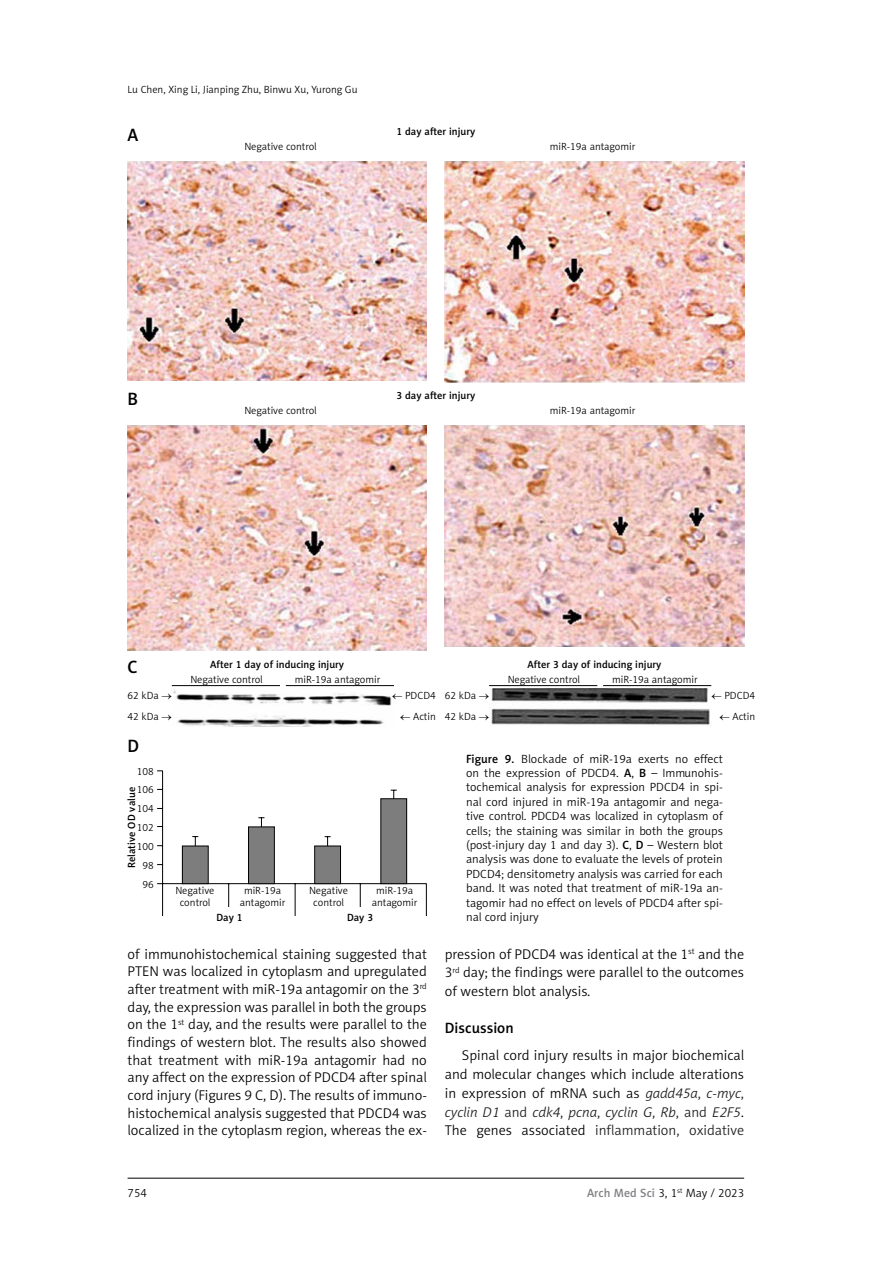
<style>
.page{position:relative;width:893px;height:1263px;background:#fff}
.page>*{position:absolute;margin:0;border:0;box-sizing:border-box;transform-origin:0 0}
.t1{font:18px "Naomi Sans EFN Medium";color:#000}
.t2{font:15px "Naomi Sans EFN Medium";color:#000}
.t3{font:14.25px/17.7px "Naomi Sans EFN Light";color:#000;text-align:justify}
.t4{font:12px/14.4px "Naomi Sans EFN Light";color:#000;text-align:justify}
.t5{font:10.5px/18.9px "Naomi Sans EFN Light";color:#000;text-align:center}
.t6{font:10.5px "Naomi Sans EFN Medium";color:#000}
.s1{font-family:"Naomi Sans EFN Medium"}
.s2{font-style:italic;color:#1c1d1e}
.s3{color:#1c1d1e}
.s4{font-family:"Naomi Sans EFN Medium";color:#808285}
</style>
<div class="page">
<hr style="left:128px;top:1178px;width:616px;height:1px;background:#000">
<img style="left:128px;top:162px;width:299px;height:219px">
<img style="left:128px;top:425px;width:299px;height:225px">
<img style="left:445px;top:162px;width:299px;height:221px">
<img style="left:445px;top:425px;width:299px;height:221px">
<hr style="left:162px;top:771px;width:1px;height:145px;background:#000">
<hr style="left:228px;top:884px;width:1px;height:32px;background:#000">
<hr style="left:295px;top:884px;width:1px;height:32px;background:#000">
<hr style="left:426px;top:884px;width:1px;height:32px;background:#000">
<hr style="left:360px;top:884px;width:1px;height:32px;background:#000">
<hr style="left:163px;top:883px;width:263px;height:1px;background:#000">
<svg style="left:192px;top:836px;width:6px;height:10px"></svg>
<svg style="left:258px;top:817px;width:6px;height:9px"></svg>
<svg style="left:325px;top:836px;width:6px;height:10px"></svg>
<svg style="left:391px;top:790px;width:6px;height:8px"></svg>
<div style="left:182px;top:846px;width:26px;height:38px;background:#7d7d7d"></div>
<div style="left:182px;top:846px;width:27px;height:38px;border:1px solid #000"></div>
<div style="left:249px;top:827px;width:25px;height:57px;background:#7d7d7d"></div>
<div style="left:248px;top:826px;width:27px;height:58px;border:1px solid #000"></div>
<div style="left:315px;top:846px;width:25px;height:38px;background:#7d7d7d"></div>
<div style="left:314px;top:846px;width:27px;height:38px;border:1px solid #000"></div>
<div style="left:381px;top:799px;width:26px;height:85px;background:#7d7d7d"></div>
<div style="left:380px;top:798px;width:27px;height:86px;border:1px solid #000"></div>
<div style="left:351px;top:907px;width:19px;height:9px;background:#fff"></div>
<div style="left:219px;top:907px;width:19px;height:9px;background:#fff"></div>
<img style="left:173px;top:689px;width:219px;height:37px">
<img style="left:491px;top:688px;width:219px;height:37px">
<hr style="left:172px;top:685px;width:108px;height:1px;background:#000">
<hr style="left:489px;top:685px;width:108px;height:1px;background:#000">
<hr style="left:286px;top:685px;width:108px;height:1px;background:#000">
<hr style="left:603px;top:685px;width:108px;height:1px;background:#000">
<p class="t5" style="left:128px;top:80px;width:231px">Lu Chen, Xing Li, Jianping Zhu, Binwu Xu, Yurong Gu</p>
<p class="t1" style="left:128px;top:124px;width:12px">A</p>
<p class="t1" style="left:128px;top:388px;width:12px">B</p>
<p class="t6" style="left:396px;top:125px;width:81px">1 day after injury</p>
<p class="t5" style="left:244px;top:137px;width:74px">Negative control</p>
<p class="t5" style="left:550px;top:137px;width:87px">miR-19a antagomir</p>
<p class="t6" style="left:396px;top:389px;width:81px">3 day after injury</p>
<p class="t5" style="left:244px;top:401px;width:74px">Negative control</p>
<p class="t5" style="left:550px;top:401px;width:87px">miR-19a antagomir</p>
<p class="t1" style="left:128px;top:656px;width:12px">C</p>
<p class="t6" style="left:210px;top:658px;width:135px">After 1 day of inducing injury</p>
<p class="t5" style="left:190px;top:670px;width:74px">Negative control</p>
<p class="t5" style="left:295px;top:670px;width:87px">miR-19a antagomir</p>
<p class="t6" style="left:527px;top:658px;width:135px">After 3 day of inducing injury</p>
<p class="t5" style="left:508px;top:670px;width:74px">Negative control</p>
<p class="t5" style="left:612px;top:670px;width:87px">miR-19a antagomir</p>
<p class="t5" style="left:128px;top:686px;width:46px">62 kDa →</p>
<p class="t5" style="left:392px;top:686px;width:45px">← PDCD4</p>
<p class="t5" style="left:128px;top:706px;width:46px">42 kDa →</p>
<p class="t5" style="left:400px;top:706px;width:37px">← Actin</p>
<p class="t1" style="left:128px;top:736px;width:13px">D</p>
<p class="t6" style="left:125px;top:868px;width:82px;rotate:-90deg">Relative OD value</p>
<p class="t5" style="left:137px;top:761px;width:19px">108<br>106<br>104<br>102<br>100<br>98<br>96</p>
<p class="t5" style="left:176px;top:881px;width:40px">Negative</p>
<p class="t5" style="left:244px;top:881px;width:39px">miR-19a</p>
<p class="t5" style="left:309px;top:881px;width:40px">Negative</p>
<p class="t5" style="left:376px;top:881px;width:39px">miR-19a</p>
<p class="t5" style="left:180px;top:893px;width:32px">control</p>
<p class="t5" style="left:240px;top:893px;width:47px">antagomir</p>
<p class="t5" style="left:313px;top:893px;width:32px">control</p>
<p class="t5" style="left:372px;top:893px;width:47px">antagomir</p>
<p class="t6" style="left:216px;top:911px;width:28px">Day 1</p>
<p class="t6" style="left:347px;top:911px;width:28px">Day 3</p>
<p class="t5" style="left:445px;top:686px;width:46px">62 kDa →</p>
<p class="t5" style="left:711px;top:686px;width:45px">← PDCD4</p>
<p class="t5" style="left:445px;top:706px;width:46px">42 kDa →</p>
<p class="t5" style="left:720px;top:706px;width:37px">← Actin</p>
<p class="t4" style="left:466px;top:751px;width:258px"><span class="s1">Figure 9.</span> Blockade of miR-19a exerts no effect on the expression of PDCD4. <span class="s1">A</span>, <span class="s1">B</span> – Immunohis&shy;tochemical analysis for expression PDCD4 in spi&shy;nal cord injured in miR-19a antagomir and nega&shy;tive control. PDCD4 was localized in cytoplasm of cells; the staining was similar in both the groups (post-injury day 1 and day 3). <span class="s1">C</span>, <span class="s1">D</span> – Western blot analysis was done to evaluate the levels of protein PDCD4; densitometry analysis was carried for each band. It was noted that treatment of miR-19a an&shy;tagomir had no effect on levels of PDCD4 after spi&shy;nal cord injury</p>
<p class="t3" style="left:128px;top:945px;width:301px">of immunohistochemical staining suggested that PTEN was localized in cytoplasm and upregulated after treatment with miR-19a antagomir on the 3<sup>rd </sup>day, the expression was parallel in both the groups on the 1<sup>st</sup> day, and the results were parallel to the findings of western blot. The results also showed that treatment with miR-19a antagomir had no any affect on the expression of PDCD4 after spinal cord injury (Figures 9 C, D). The results of immuno&shy;histochemical analysis suggested that PDCD4 was localized in the cytoplasm region, whereas the ex-</p>
<p class="t3" style="left:445px;top:944px;width:301px;line-height:18.8px">pression of PDCD4 was identical at the 1<sup>st</sup> and the 3<sup>rd</sup> day; the findings were parallel to the outcomes of western blot analysis.</p>
<p class="t2" style="left:445px;top:1019px;width:70px">Discussion</p>
<p class="t3" style="left:445px;top:1046px;width:301px;line-height:18.8px;text-indent:17px">Spinal cord injury results in major biochemical and molecular changes which include alterations in expression of mRNA such as <span class="s2">gadd45a</span><span class="s3">,</span> <span class="s2">c-myc</span><span class="s3">, </span><span class="s2">cyclin D1</span> <span class="s3">and</span> <span class="s2">cdk4</span><span class="s3">,</span> <span class="s2">pcna</span><span class="s3">,</span> <span class="s2">cyclin G</span><span class="s3">,</span> <span class="s2">Rb</span><span class="s3">, and</span> <span class="s2">E2F5</span>.<br>The genes associated <span class="s3">inflammation, oxidative</span></p>
<p class="t4" style="left:128px;top:1186px;width:21px">754</p>
<p class="t4" style="left:587px;top:1186px;width:159px"><span class="s4">Arch Med Sci</span> 3, 1<sup>st</sup> May / 2023</p>
</div>
